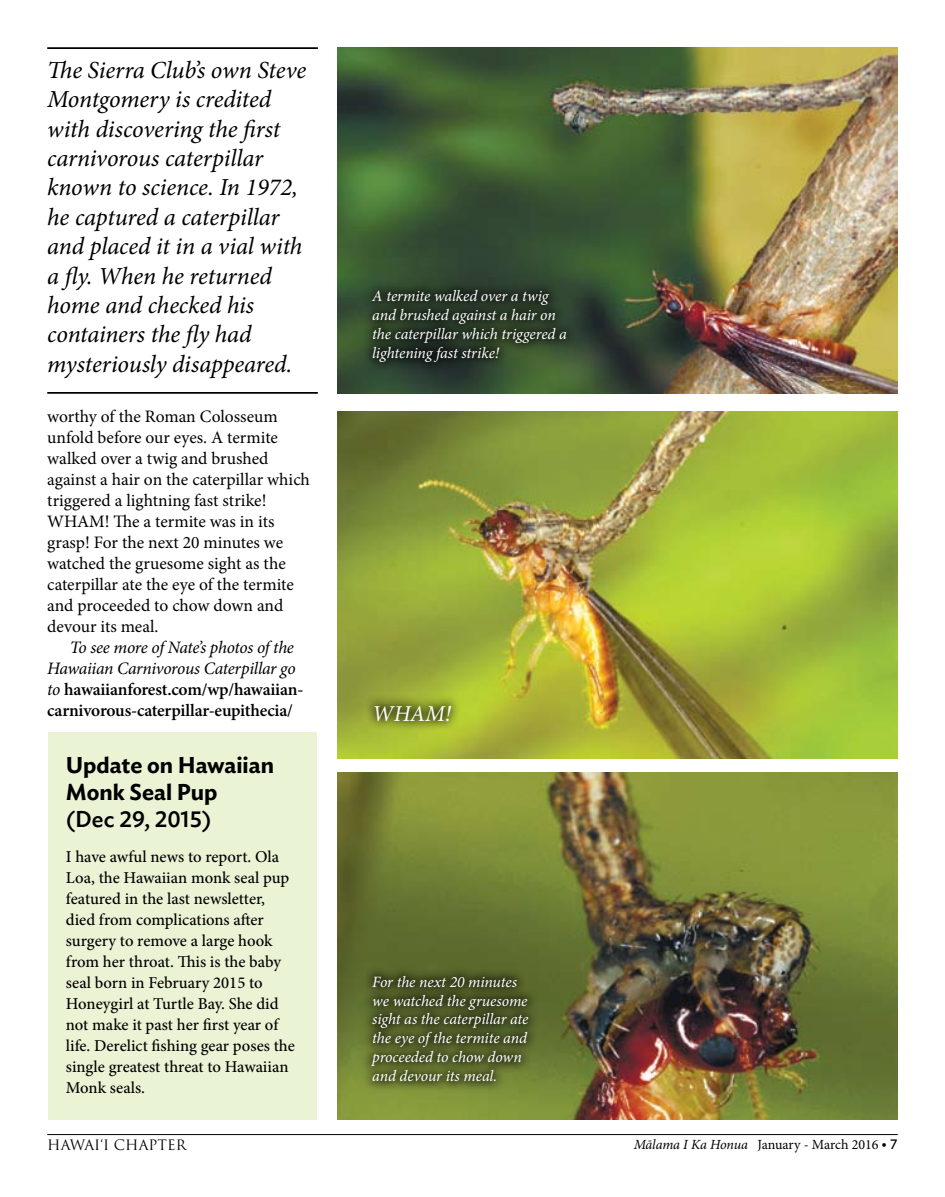
<style>
.page{position:relative;width:945px;height:1197px;background:#fff}
.page>*{position:absolute;margin:0;border:0;box-sizing:border-box;transform-origin:0 0}
.t1{font:italic 24.5px/29.4px "Minion Pro";letter-spacing:-.005em;color:#000}
.t2{font:600 22.75px/27.3px "Ideal Sans";color:#000}
.t3{font:500 22.75px "Ideal Sans";color:#000}
.t4{font:italic 22.75px "Minion Pro";color:#fff}
.t5{font:17.5px/21px "Minion Pro";color:#000}
.t6{font:600 17.5px/21px "Minion Pro";letter-spacing:-.01em;color:#000}
.t7{font:500 16.62px/21px "Minion Pro";color:#000}
.t8{font:italic 15.75px/18.9px "Minion Pro";letter-spacing:-.005em;color:#fff}
.t9{font:14px "Minion Pro";letter-spacing:-.01em;color:#000}
.t10{font:14px "Trajan Pro";color:#000}
.s1{font-weight:400;font-style:italic}
.s2{font-style:italic}
.s3{font-family:"Ideal Sans"}
</style>
<div class="page">
<hr style="left:47px;top:1134px;width:851px;height:1px;background:#000">
<div style="left:48px;top:732px;width:268px;height:387px;background:#ebf3d5"></div>
<img style="left:337px;top:47px;width:561px;height:347px">
<img style="left:337px;top:412px;width:561px;height:346px">
<img style="left:337px;top:773px;width:561px;height:346px">
<hr style="left:47px;top:47px;width:271px;height:2px;background:#000">
<hr style="left:47px;top:392px;width:271px;height:2px;background:#000">
<div style="left:359px;top:277px;width:259px;height:160px;background:#000;opacity:.75"></div>
<div style="left:358px;top:963px;width:223px;height:159px;background:#000;opacity:.75"></div>
<div style="left:361px;top:692px;width:251px;height:69px;background:#000;opacity:.75"></div>
<p class="t1" style="left:47px;top:55px;width:261px">The Sierra Club’s own Steve<br>Montgomery is credited with discovering the first carnivorous caterpillar known to science. In 1972, he captured a caterpillar and placed it in a vial with a fly. When he returned home and checked his containers the fly had mysteriously disappeared.</p>
<p class="t5" style="left:47px;top:406px;width:264px">worthy of the Roman Colosseum unfold before our eyes. A termite walked over a twig and brushed against a hair on the caterpillar which triggered a lightning fast strike!<br>WHAM! The a termite was in its grasp! For the next 20 minutes we watched the gruesome sight as the caterpillar ate the eye of the termite and proceeded to chow down and devour its meal.</p>
<p class="t6" style="left:47px;top:637px;width:258px;text-indent:23px"><span class="s1">To see more of Nate’s photos of the Hawaiian Carnivorous Caterpillar go to</span> hawaiianforest.com/wp/hawaiian&shy;carnivorous-caterpillar-eupithecia/</p>
<h2 class="t2" style="left:66px;top:749px;width:210px">Update on Hawaiian<br>Monk Seal Pup</h2>
<h2 class="t3" style="left:66px;top:802px;width:147px">(Dec 29, 2015)</h2>
<p class="t7" style="left:66px;top:847px;width:231px">I have awful news to report. Ola<br>Loa, the Hawaiian monk seal pup featured in the last newsletter, died from complications after surgery to remove a large hook from her throat. This is the baby seal born in February 2015 to<br>Honeygirl at Turtle Bay. She did not make it past her first year of life. Derelict fishing gear poses the single greatest threat to Hawaiian<br>Monk seals.</p>
<p class="t8" style="left:372px;top:287px;width:196px">A termite walked over a twig and brushed against a hair on the caterpillar which triggered a lightening fast strike!</p>
<h2 class="t4" style="left:372px;top:698px;width:80px">WHAM!</h2>
<p class="t8" style="left:372px;top:972px;width:158px">For the next 20 minutes we watched the gruesome sight as the caterpillar ate the eye of the termite and proceeded to chow down and devour its meal.</p>
<p class="t10" style="left:47px;top:1136px;width:140px">HAWAI‘I CHAPTER</p>
<p class="t9" style="left:634px;top:1136px;width:266px"><span class="s2">Mālama I Ka Honua</span> January - March 2016 • <span class="s3">7</span></p>
</div>
